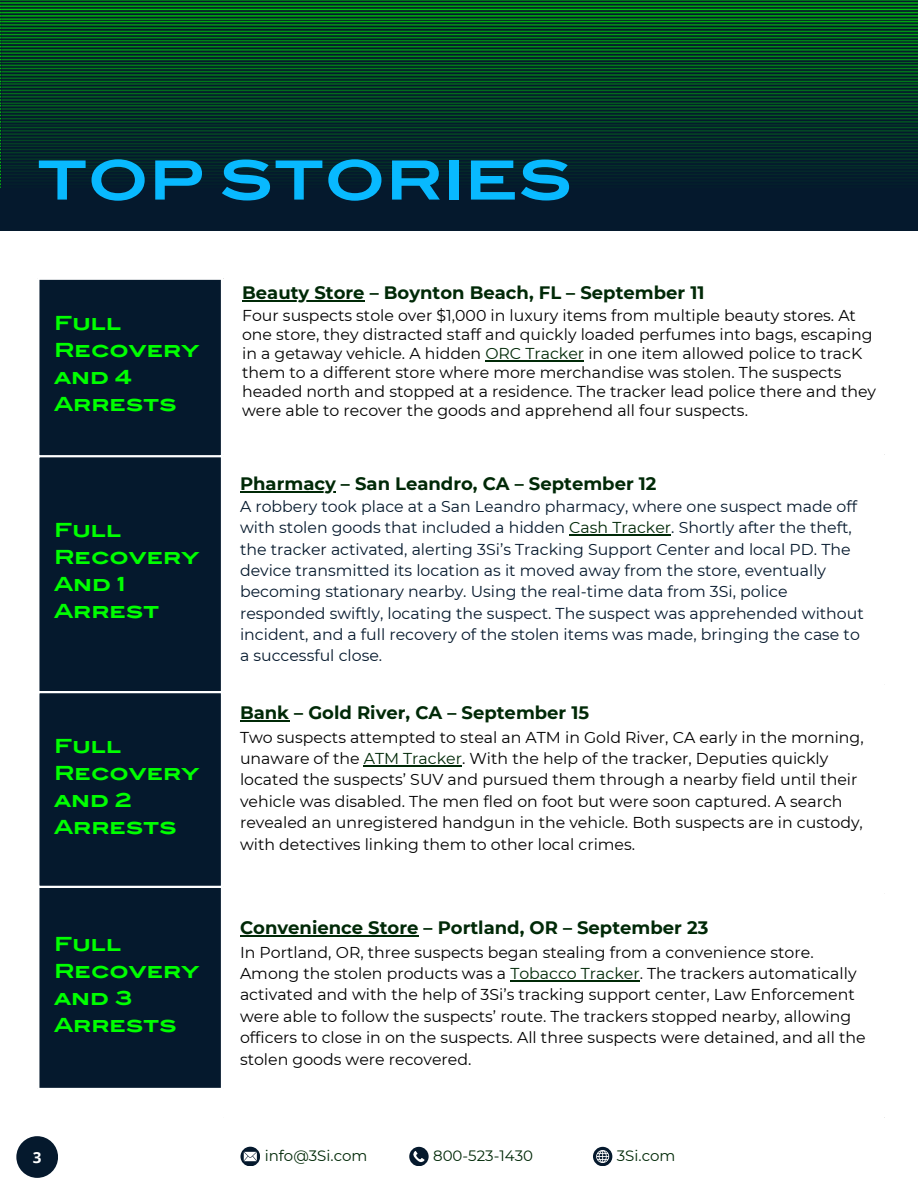
<style>
.page{position:relative;width:918px;height:1188px;background:#fff}
.page>*{position:absolute;margin:0;border:0;box-sizing:border-box;transform-origin:0 0}
.t1{font:700 54px "Blair ITC Std";color:#08b9ff}
.t2{font:700 19.5px/27px "Blair ITC Std";color:#0f0}
.t3{font:700 18px "Montserrat";color:#002907}
.t4{font:15.75px/21.3px "Montserrat";color:#000}
.t5{font:15.75px/21.3px "Montserrat";color:#05192d}
.t6{font:700 15.3px "Open Sans";color:#fff}
.t7{font:15px "Montserrat";color:#002907}
.s1{color:#002907}
</style>
<div class="page">
<div style="left:39px;top:280px;width:182px;height:808px;background:#05192d"></div>
<hr style="left:37px;top:455px;width:186px;height:2px;background:#fff">
<hr style="left:37px;top:691px;width:186px;height:2px;background:#fff">
<hr style="left:37px;top:886px;width:186px;height:2px;background:#fff">
<hr style="left:240px;top:492px;width:96px;height:1px;background:#002907">
<hr style="left:569px;top:534px;width:102px;height:1px;background:#002907">
<hr style="left:240px;top:720px;width:49px;height:1px;background:#002907">
<hr style="left:364px;top:765px;width:98px;height:1px;background:#002907">
<hr style="left:240px;top:935px;width:179px;height:1px;background:#002907">
<hr style="left:510px;top:980px;width:130px;height:1px;background:#002907">
<div style="left:16px;top:1136px;width:42px;height:42px;background:#05192d;border-radius:50%"></div>
<hr style="left:242px;top:300px;width:123px;height:2px;background:#002907">
<hr style="left:485px;top:360px;width:99px;height:1px;background:#002907">
<div style="left:0;top:0;width:918px;height:230px;background:#05192d"></div>
<svg style="left:2px;top:0;width:916px;height:178px"></svg>
<svg style="left:240px;top:1147px;width:20px;height:19px"></svg>
<svg style="left:593px;top:1147px;width:19px;height:19px"></svg>
<div style="left:409px;top:1147px;width:19px;height:19px;background:#05192d;border-radius:50%"></div>
<svg style="left:412px;top:1151px;width:13px;height:13px"></svg>
<h1 class="t1" style="left:37px;top:159px;width:537px">TOP STORIES</h1>
<p class="t2" style="left:54px;top:312px;width:147px">Full<br>Recovery and 4<br>Arrests</p>
<p class="t2" style="left:54px;top:519px;width:147px">Full<br>Recovery<br>And 1<br>Arrest</p>
<p class="t2" style="left:54px;top:735px;width:147px">Full<br>Recovery and 2<br>Arrests</p>
<p class="t2" style="left:54px;top:933px;width:147px">Full<br>Recovery and 3<br>Arrests</p>
<p class="t6" style="left:33px;top:1147px;width:10px">3</p>
<p class="t3" style="left:242px;top:282px;width:464px">Beauty Store – Boynton Beach, FL – September 11</p>
<p class="t4" style="left:242px;top:305px;width:636px;line-height:19.2px">Four suspects stole over $1,000 in luxury items from multiple beauty stores. At one store, they distracted staff and quickly loaded perfumes into bags, escaping in a getaway vehicle. A hidden <span class="s1">ORC Tracker</span> in one item allowed police to tracK them to a different store where more merchandise was stolen. The suspects headed north and stopped at a residence. The tracker lead police there and they were able to recover the goods and apprehend all four suspects.</p>
<p class="t3" style="left:240px;top:473px;width:418px">Pharmacy – San Leandro, CA – September 12</p>
<p class="t5" style="left:240px;top:495px;width:625px">A robbery took place at a San Leandro pharmacy, where one suspect made off with stolen goods that included a hidden <span class="s1">Cash Tracker</span>. Shortly after the theft, the tracker activated, alerting 3Si’s Tracking Support Center and local PD. The device transmitted its location as it moved away from the store, eventually becoming stationary nearby. Using the real-time data from 3Si, police responded swiftly, locating the suspect. The suspect was apprehended without incident, and a full recovery of the stolen items was made, bringing the case to a successful close.</p>
<p class="t3" style="left:240px;top:702px;width:351px">Bank – Gold River, CA – September 15</p>
<p class="t4" style="left:240px;top:726px;width:625px">Two suspects attempted to steal an ATM in Gold River, CA early in the morning, unaware of the <span class="s1">ATM Tracker</span>. With the help of the tracker, Deputies quickly located the suspects’ SUV and pursued them through a nearby field until their vehicle was disabled. The men fled on foot but were soon captured. A search revealed an unregistered handgun in the vehicle. Both suspects are in custody, with detectives linking them to other local crimes.</p>
<p class="t3" style="left:240px;top:917px;width:470px">Convenience Store – Portland, OR – September 23</p>
<p class="t4" style="left:240px;top:941px;width:627px">In Portland, OR, three suspects began stealing from a convenience store.<br>Among the stolen products was a <span class="s1">Tobacco Tracker</span>. The trackers automatically activated and with the help of 3Si’s tracking support center, Law Enforcement were able to follow the suspects’ route. The trackers stopped nearby, allowing officers to close in on the suspects. All three suspects were detained, and all the stolen goods were recovered.</p>
<p class="t7" style="left:265px;top:1147px;width:104px">info@3Si.com</p>
<p class="t7" style="left:433px;top:1147px;width:102px">800-523-1430</p>
<p class="t7" style="left:617px;top:1147px;width:60px">3Si.com</p>
</div>
